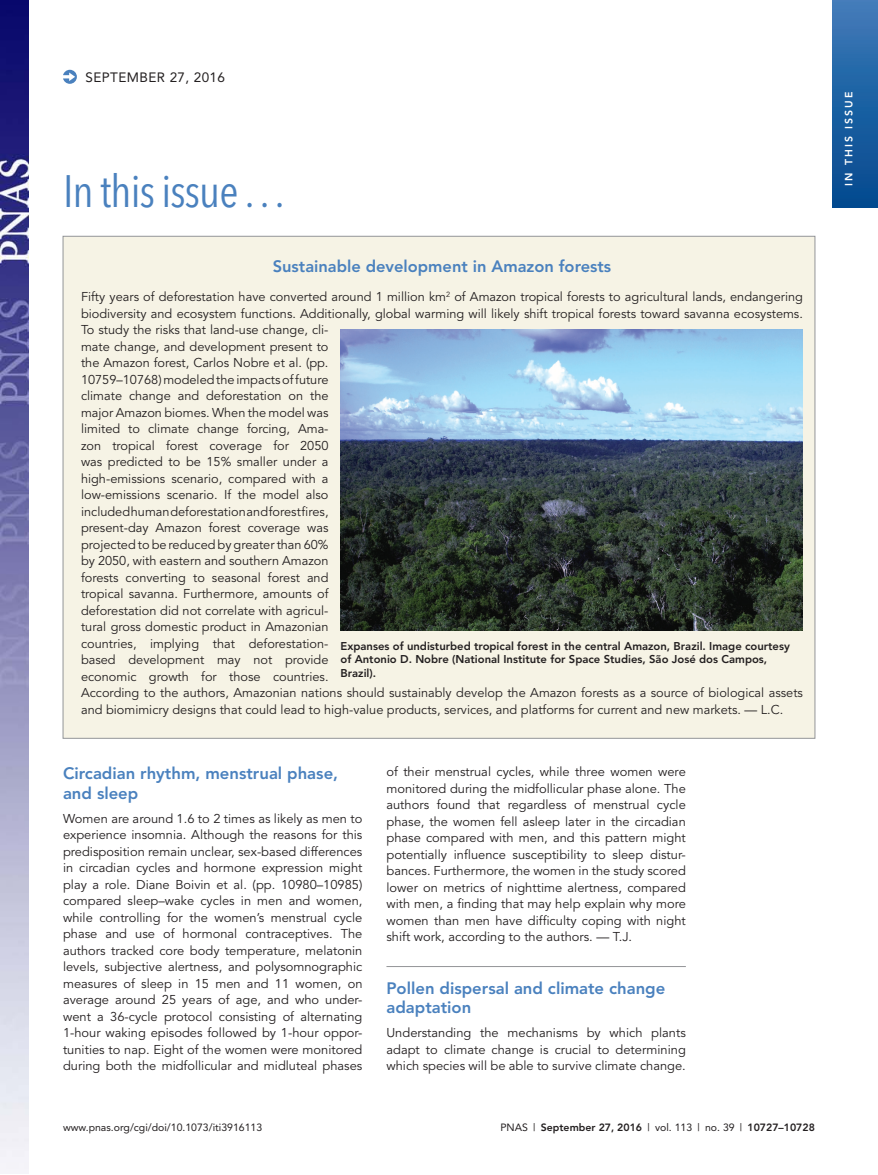
<style>
.page{position:relative;width:878px;height:1175px;background:#fff}
.page>*{position:absolute;margin:0;border:0;box-sizing:border-box;transform-origin:0 0}
.t1{font:condensed 45px "Avenir Next LT Pro";letter-spacing:-.02em;color:#4a81be}
.t2{font:800 16.5px/19.5px "Avenir";color:#4a81be}
.t3{font:13.5px "Avenir";letter-spacing:.03em;color:#231f20}
.t4{font:12.75px/16.5px "Avenir";color:#231f20;text-align:justify}
.t5{font:800 11.25px/13.5px "Avenir";color:#231f20}
.t6{font:800 10.5px "Avenir";color:#231f20}
.t7{font:10.5px "Avenir";color:#231f20}
.t8{font:800 10.5px "Avenir";letter-spacing:.2em;color:#fff}
.s1{font-weight:400}
</style>
<div class="page">
<img style="left:0;top:0;width:28px;height:1173px">
<svg style="left:63px;top:70px;width:14px;height:14px"></svg>
<div style="left:832px;top:0;width:46px;height:207px;background:linear-gradient(to bottom,#3f7bb9,#00488e)"></div>
<div style="left:63px;top:236px;width:752px;height:502px;background:#f6f3e5;border:1px solid #939598"></div>
<hr style="left:386px;top:966px;width:300px;height:1px;background:#939598">
<img style="left:340px;top:329px;width:462px;height:301px">
<p class="t3" style="left:86px;top:69px;width:141px">SEPTEMBER 27, 2016</p>
<h1 class="t1" style="left:63px;top:164px;width:223px">In this issue . . .</h1>
<p class="t2" style="left:273px;top:256px;width:340px">Sustainable development in Amazon forests</p>
<p class="t4" style="left:81px;top:289px;width:723px;text-align:left">Fifty years of deforestation have converted around 1 million km<sup>2</sup> of Amazon tropical forests to agricultural lands, endangering biodiversity and ecosystem functions. Additionally, global warming will likely shift tropical forests toward savanna ecosystems.<br>To study the risks that land-use change, cli-<br>mate change, and development present to<br>the Amazon forest, Carlos Nobre et al. (pp.<br>10759–10768) modeled the impacts of future<br>climate change and deforestation on the<br>major Amazon biomes. When the model was<br>limited to climate change forcing, Ama-<br>zon tropical forest coverage for 2050<br>was predicted to be 15% smaller under a<br>high-emissions scenario, compared with a<br>low-emissions scenario. If the model also<br>included human deforestation and forest fires,<br>present-day Amazon forest coverage was<br>projected to be reduced by greater than 60%<br>by 2050, with eastern and southern Amazon<br>forests converting to seasonal forest and<br>tropical savanna. Furthermore, amounts of<br>deforestation did not correlate with agricul-<br>tural gross domestic product in Amazonian<br>countries, implying that deforestation-<br>based development may not provide<br>economic growth for those countries.<br>According to the authors, Amazonian nations should sustainably develop the Amazon forests as a source of biological assets and biomimicry designs that could lead to high-value products, services, and platforms for current and new markets. — L.C.</p>
<p class="t5" style="left:340px;top:639px;width:451px">Expanses of undisturbed tropical forest in the central Amazon, Brazil. Image courtesy of Antonio D. Nobre (National Institute for Space Studies, São José dos Campos,<br>Brazil).</p>
<p class="t2" style="left:63px;top:763px;width:276px">Circadian rhythm, menstrual phase, and sleep</p>
<p class="t4" style="left:63px;top:810px;width:301px">Women are around 1.6 to 2 times as likely as men to experience insomnia. Although the reasons for this predisposition remain unclear, sex-based differences in circadian cycles and hormone expression might play a role. Diane Boivin et al. (pp. 10980–10985) compared sleep–wake cycles in men and women, while controlling for the women’s menstrual cycle phase and use of hormonal contraceptives. The authors tracked core body temperature, melatonin levels, subjective alertness, and polysomnographic measures of sleep in 15 men and 11 women, on average around 25 years of age, and who under&shy;went a 36-cycle protocol consisting of alternating 1-hour waking episodes followed by 1-hour oppor&shy;tunities to nap. Eight of the women were monitored during both the midfollicular and midluteal phases</p>
<p class="t4" style="left:386px;top:764px;width:301px">of their menstrual cycles, while three women were monitored during the midfollicular phase alone. The authors found that regardless of menstrual cycle phase, the women fell asleep later in the circadian phase compared with men, and this pattern might potentially influence susceptibility to sleep distur&shy;bances. Furthermore, the women in the study scored lower on metrics of nighttime alertness, compared with men, a finding that may help explain why more women than men have difficulty coping with night shift work, according to the authors. — T.J.</p>
<p class="t2" style="left:386px;top:978px;width:280px">Pollen dispersal and climate change adaptation</p>
<p class="t4" style="left:386px;top:1025px;width:301px">Understanding the mechanisms by which plants adapt to climate change is crucial to determining which species will be able to survive climate change.</p>
<p class="t7" style="left:63px;top:1121px;width:201px">www.pnas.org/cgi/doi/10.1073/iti3916113</p>
<p class="t6" style="left:500px;top:1121px;width:316px"><span class="s1">PNAS |</span> September 27, 2016 <span class="s1">| vol. 113 | no. 39 |</span> 10727–10728</p>
<p class="t8" style="left:842px;top:186px;width:96px;rotate:-90deg">IN THIS ISSUE</p>
</div>
